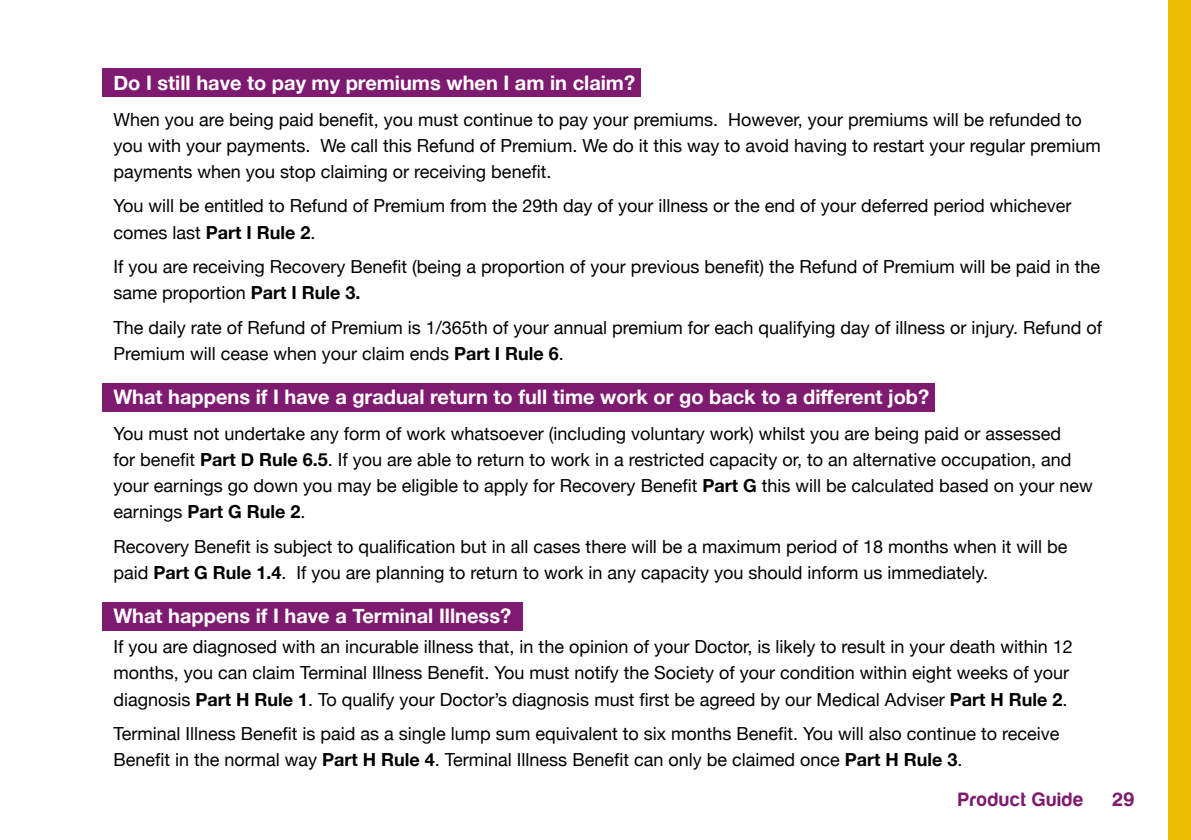
<style>
.page{position:relative;width:1191px;height:840px;background:#fff}
.page>*{position:absolute;margin:0;border:0;box-sizing:border-box;transform-origin:0 0}
.t1{font:700 20px "Helvetica Neue";color:#fff}
.t2{font:20px "Harabara";letter-spacing:.065em;color:#7e1b70}
.t3{font:18px/26px "Helvetica Neue";color:#000}
.s1{font-weight:700}
</style>
<div class="page">
<div style="left:1168px;top:0;width:23px;height:839px;background:#ebbc00"></div>
<div style="left:102px;top:69px;width:539px;height:28px;background:#7e1b70"></div>
<div style="left:102px;top:382px;width:832px;height:29px;background:#7e1b70"></div>
<div style="left:102px;top:601px;width:421px;height:29px;background:#7e1b70"></div>
<p class="t1" style="left:113px;top:67px;width:523px">Do I still have to pay my premiums when I am in claim?</p>
<p class="t3" style="left:113px;top:107px;width:989px">When you are being paid benefit, you must continue to pay your premiums. However, your premiums will be refunded to you with your payments. We call this Refund of Premium. We do it this way to avoid having to restart your regular premium payments when you stop claiming or receiving benefit.</p>
<p class="t3" style="left:113px;top:194px;width:959px">You will be entitled to Refund of Premium from the 29th day of your illness or the end of your deferred period whichever comes last <span class="s1">Part I Rule 2</span>.</p>
<p class="t3" style="left:113px;top:254px;width:988px">If you are receiving Recovery Benefit (being a proportion of your previous benefit) the Refund of Premium will be paid in the same proportion <span class="s1">Part I Rule 3.</span></p>
<p class="t3" style="left:113px;top:315px;width:990px">The daily rate of Refund of Premium is 1/365th of your annual premium for each qualifying day of illness or injury. Refund of<br>Premium will cease when your claim ends <span class="s1">Part I Rule 6</span>.</p>
<p class="t1" style="left:113px;top:381px;width:817px">What happens if I have a gradual return to full time work or go back to a different job?</p>
<p class="t3" style="left:113px;top:421px;width:981px">You must not undertake any form of work whatsoever (including voluntary work) whilst you are being paid or assessed<br>for benefit <span class="s1">Part D Rule 6.5</span>. If you are able to return to work in a restricted capacity or, to an alternative occupation, and your earnings go down you may be eligible to apply for Recovery Benefit <span class="s1">Part G</span> this will be calculated based on your new earnings <span class="s1">Part G Rule 2</span>.</p>
<p class="t3" style="left:113px;top:534px;width:955px">Recovery Benefit is subject to qualification but in all cases there will be a maximum period of 18 months when it will be paid <span class="s1">Part G Rule 1.4</span>. If you are planning to return to work in any capacity you should inform us immediately.</p>
<p class="t1" style="left:113px;top:600px;width:399px">What happens if I have a Terminal Illness?</p>
<p class="t3" style="left:113px;top:634px;width:961px">If you are diagnosed with an incurable illness that, in the opinion of your Doctor, is likely to result in your death within 12 months, you can claim Terminal Illness Benefit. You must notify the Society of your condition within eight weeks of your diagnosis <span class="s1">Part H Rule 1</span>. To qualify your Doctor’s diagnosis must first be agreed by our Medical Adviser <span class="s1">Part H Rule 2</span>.</p>
<p class="t3" style="left:113px;top:721px;width:947px">Terminal Illness Benefit is paid as a single lump sum equivalent to six months Benefit. You will also continue to receive<br>Benefit in the normal way <span class="s1">Part H Rule 4</span>. Terminal Illness Benefit can only be claimed once <span class="s1">Part H Rule 3</span>.</p>
<p class="t2" style="left:958px;top:788px;width:126px">Product Guide</p>
<p class="t2" style="left:1112px;top:788px;width:23px">29</p>
</div>
